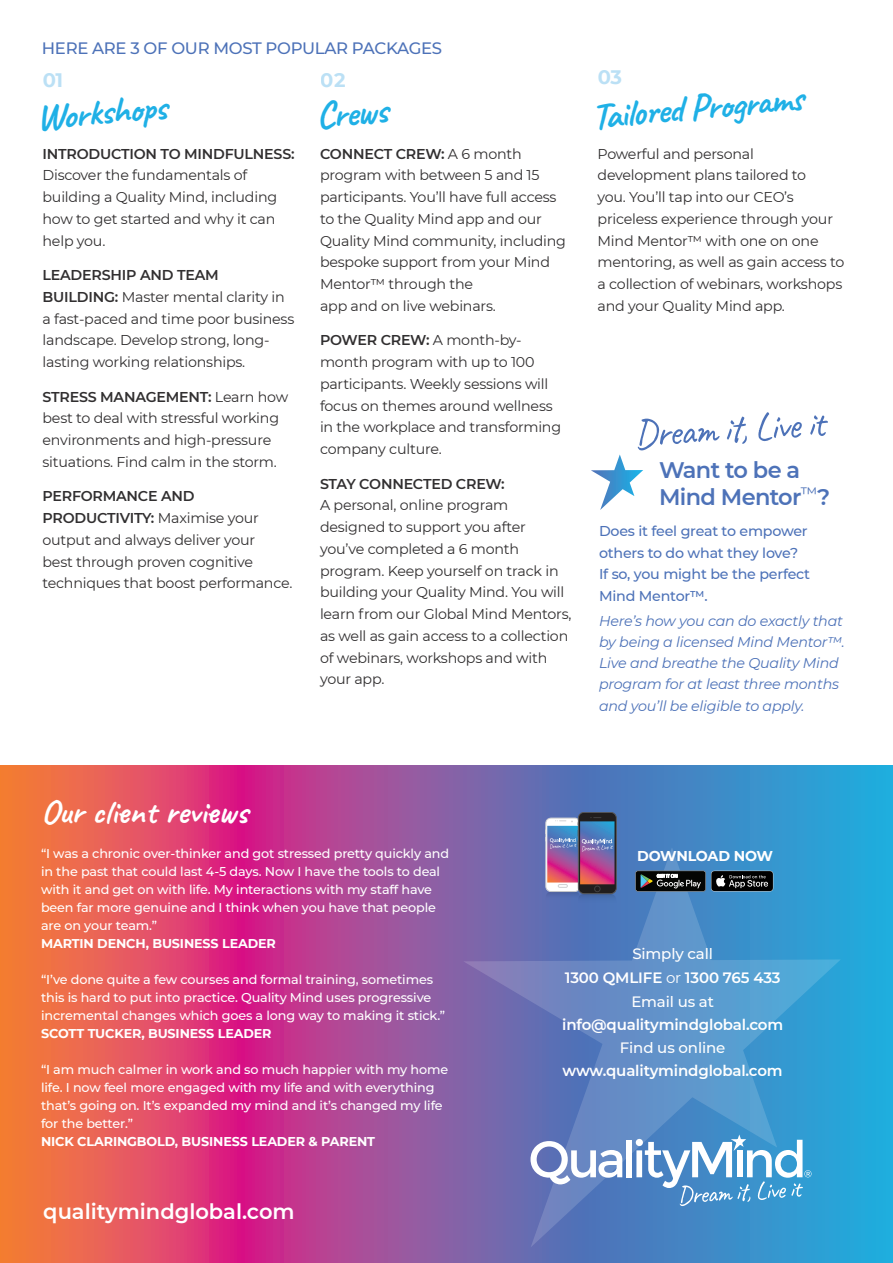
<style>
.page{position:relative;width:893px;height:1263px;background:#fff}
.page>*{position:absolute;margin:0;border:0;box-sizing:border-box;transform-origin:0 0}
.Large_Light_RW{font:700 37.5px "Caveat";color:#1fb0e6}
.t1{font:700 34.5px "Caveat";color:#fff}
.t2{font:600 22.5px/27px "Montserrat";letter-spacing:-.03em;color:#4d72b8}
.Large_Light_RW-2{font:600 21px "Montserrat";color:#fff}
.t3{font:700 19.5px "Montserrat";color:#9ed3f1}
.Large_Light_RW-3{font:500 16.5px "Montserrat";letter-spacing:-.02em;color:#4d72b8}
.t4{font:600 15px "Montserrat";letter-spacing:-.01em;color:#fff}
.t5{font:500 15px "Montserrat";letter-spacing:-.01em;color:#fff}
.Paragraph_Style_2{font:14.25px/21.8px "Montserrat";letter-spacing:-.015em;color:#312f30}
.Paragraph_Style_2-2{font:italic 14.25px/21.1px "Montserrat";letter-spacing:-.015em;color:#4d72b8}
.Paragraph_Style_2-3{font:500 14.25px/21.8px "Montserrat";letter-spacing:-.015em;color:#4d72b8}
.Paragraph_Style_2-4{font:700 14.25px "Montserrat";letter-spacing:-.025em;color:#fff}
.t6{font:500 12.75px/18px "Montserrat";letter-spacing:-.01em;color:#fff}
.t7{font:700 12.75px "Montserrat";letter-spacing:-.01em;color:#fff}
.s1{font-weight:600}
.s2{font-weight:400}
</style>
<div class="page">
<svg style="left:0;top:765px;width:893px;height:498px;background:#ba5582"></svg>
<svg style="left:463px;top:847px;width:378px;height:400px;background:#5b82bf"></svg>
<svg style="left:530px;top:1141px;width:92px;height:43px"></svg>
<div style="left:627px;top:1140px;width:5px;height:37px;background:#fff"></div>
<svg style="left:636px;top:1134px;width:175px;height:72px"></svg>
<svg style="left:779px;top:765px;width:114px;height:381px;background:#2aa3d7"></svg>
<svg style="left:635px;top:871px;width:138px;height:20px;background:#2f3435"></svg>
<div style="left:578px;top:812px;width:38px;height:82px;background:#211e1e;border-radius:6px"></div>
<div style="left:578px;top:812px;width:39px;height:82px;border:1px solid #58595b;border-radius:6px"></div>
<svg style="left:545px;top:817px;width:71px;height:93px;background:#836ea0"></svg>
<svg style="left:591px;top:419px;width:129px;height:91px"></svg>
<svg style="left:727px;top:417px;width:20px;height:27px"></svg>
<svg style="left:758px;top:412px;width:44px;height:29px"></svg>
<svg style="left:810px;top:415px;width:18px;height:21px"></svg>
<p class="Large_Light_RW-3" style="left:42px;top:36px;width:402px">HERE ARE 3 OF OUR MOST POPULAR PACKAGES</p>
<h3 class="t3" style="left:42px;top:66px;width:22px">01</h3>
<h3 class="t3" style="left:321px;top:66px;width:26px">02</h3>
<h3 class="t3" style="left:597px;top:64px;width:26px">03</h3>
<p class="Large_Light_RW" style="left:34px;top:94px;width:132px;rotate:-5deg">Workshops</p>
<p class="Large_Light_RW" style="left:313px;top:92px;width:74px;rotate:-5deg">Crews</p>
<p class="Large_Light_RW" style="left:590px;top:93px;width:214px;rotate:-5deg">Tailored Programs</p>
<p class="Paragraph_Style_2" style="left:43px;top:142px;width:253px"><span class="s1">INTRODUCTION TO MINDFULNESS:<br></span>Discover the fundamentals of building a Quality Mind, including how to get started and why it can help you.</p>
<p class="Paragraph_Style_2" style="left:43px;top:264px;width:253px"><span class="s1">LEADERSHIP AND TEAM<br>BUILDING:</span> Master mental clarity in a fast-paced and time poor business landscape. Develop strong, long&shy;lasting working relationships.</p>
<p class="Paragraph_Style_2" style="left:43px;top:385px;width:247px"><span class="s1">STRESS MANAGEMENT:</span> Learn how best to deal with stressful working environments and high-pressure situations. Find calm in the storm.</p>
<p class="Paragraph_Style_2" style="left:43px;top:485px;width:251px"><span class="s1">PERFORMANCE AND<br>PRODUCTIVITY:</span> Maximise your output and always deliver your<br>best through proven cognitive techniques that boost performance.</p>
<p class="Paragraph_Style_2" style="left:320px;top:142px;width:247px"><span class="s1">CONNECT CREW:</span> A 6 month program with between 5 and 15 participants. You’ll have full access to the Quality Mind app and our<br>Quality Mind community, including bespoke support from your Mind<br>Mentor™ through the<br>app and on live webinars.</p>
<p class="Paragraph_Style_2" style="left:320px;top:329px;width:243px"><span class="s1">POWER CREW:</span> A month-by&shy;month program with up to 100 participants. Weekly sessions will focus on themes around wellness in the workplace and transforming company culture.</p>
<p class="Paragraph_Style_2" style="left:320px;top:472px;width:253px"><span class="s1">STAY CONNECTED CREW:<br></span>A personal, online program designed to support you after you’ve completed a 6 month program. Keep yourself on track in building your Quality Mind. You will learn from our Global Mind Mentors, as well as gain access to a collection of webinars, workshops and with your app.</p>
<p class="Paragraph_Style_2" style="left:598px;top:142px;width:248px">Powerful and personal development plans tailored to<br>you. You’ll tap into our CEO’s priceless experience through your<br>Mind Mentor™ with one on one mentoring, as well as gain access to a collection of webinars, workshops and your Quality Mind app.</p>
<h3 class="t2" style="left:659px;top:455px;width:173px">Want to be a<br>Mind Mentor<sup>™</sup>?</h3>
<p class="Paragraph_Style_2-3" style="left:599px;top:519px;width:213px">Does it feel great to empower others to do what they love?<br>If so, you might be the perfect<br>Mind Mentor™.</p>
<p class="Paragraph_Style_2-2" style="left:599px;top:610px;width:247px">Here’s how you can do exactly that by being a licensed Mind Mentor™.<br>Live and breathe the Quality Mind program for at least three months and you’ll be eligible to apply.</p>
<p class="t1" style="left:41px;top:790px;width:208px">Our client reviews</p>
<p class="t6" style="left:41px;top:844px;width:410px">“I was a chronic over-thinker and got stressed pretty quickly and in the past that could last 4-5 days. Now I have the tools to deal with it and get on with life. My interactions with my staff have been far more genuine and I think when you have that people are on your team.”</p>
<p class="t7" style="left:41px;top:934px;width:236px">MARTIN DENCH, BUSINESS LEADER</p>
<p class="t6" style="left:41px;top:970px;width:406px">“I’ve done quite a few courses and formal training, sometimes this is hard to put into practice. Quality Mind uses progressive incremental changes which goes a long way to making it stick.”</p>
<p class="t7" style="left:41px;top:1024px;width:232px">SCOTT TUCKER, BUSINESS LEADER</p>
<p class="t6" style="left:41px;top:1060px;width:409px">“I am much calmer in work and so much happier with my home life. I now feel more engaged with my life and with everything that’s going on. It’s expanded my mind and it’s changed my life for the better.”</p>
<p class="t7" style="left:41px;top:1132px;width:336px">NICK CLARINGBOLD, BUSINESS LEADER &amp; PARENT</p>
<p class="Large_Light_RW-2" style="left:43px;top:1197px;width:253px">qualitymindglobal.com</p>
<p class="Paragraph_Style_2-4" style="left:637px;top:845px;width:137px">DOWNLOAD NOW</p>
<p class="t5" style="left:632px;top:943px;width:82px">Simply call</p>
<p class="t4" style="left:565px;top:967px;width:217px">1300 QMLIFE <span class="s2">or</span> 1300 765 433</p>
<p class="t5" style="left:631px;top:991px;width:84px">Email us at</p>
<p class="t4" style="left:562px;top:1014px;width:223px">info@qualitymindglobal.com</p>
<p class="t5" style="left:620px;top:1037px;width:107px">Find us online</p>
<p class="t4" style="left:563px;top:1060px;width:222px">www.qualitymindglobal.com</p>
</div>
